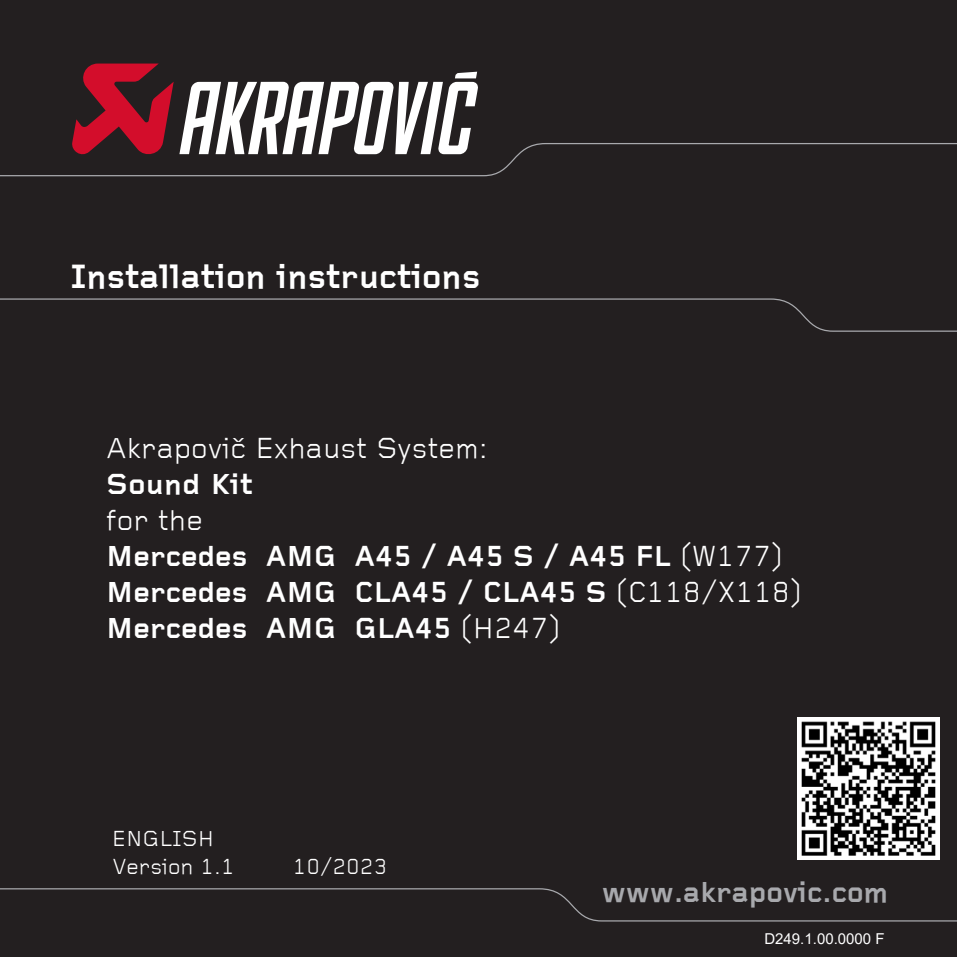
<style>
.page{position:relative;width:957px;height:957px;background:#231f20}
.page>*{position:absolute;margin:0;border:0;box-sizing:border-box;transform-origin:0 0}
.t1{font:700 35px "Foundry Gridnik";color:#fff}
.t2{font:700 30px "Foundry Gridnik";color:#fff}
.t3{font:30px "Foundry Gridnik";color:#fff}
.t4{font:700 30px "Foundry Gridnik";color:#a8a9ad}
.Foundry_10pt_Regular{font:22.5px "Foundry Gridnik";color:#fff}
.body_txt_bold{font:15px "Arial";color:#fff}
.s1{font-weight:400}
</style>
<div class="page">
<svg style="left:0;top:888px;width:957px;height:34px"></svg>
<svg style="left:0;top:298px;width:957px;height:34px"></svg>
<svg style="left:0;top:64px;width:957px;height:113px"></svg>
<img style="left:797px;top:717px;width:142px;height:142px">
<p class="t1" style="left:71px;top:257px;width:411px">Installation instructions</p>
<p class="t3" style="left:106px;top:432px;width:383px">Akrapovič Exhaust System:</p>
<p class="t2" style="left:106px;top:467px;width:148px">Sound Kit</p>
<p class="t3" style="left:106px;top:504px;width:98px">for the</p>
<p class="t2" style="left:106px;top:539px;width:678px">Mercedes AMG A45 / A45 S / A45 FL <span class="s1">(W177)</span></p>
<p class="t2" style="left:106px;top:575px;width:697px">Mercedes AMG CLA45 / CLA45 S <span class="s1">(C118/X118)</span></p>
<p class="t2" style="left:106px;top:611px;width:456px">Mercedes AMG GLA45 <span class="s1">(H247)</span></p>
<p class="Foundry_10pt_Regular" style="left:112px;top:826px;width:104px">ENGLISH</p>
<p class="Foundry_10pt_Regular" style="left:113px;top:855px;width:123px">Version 1.1</p>
<p class="Foundry_10pt_Regular" style="left:293px;top:855px;width:96px">10/2023</p>
<p class="t4" style="left:601px;top:875px;width:288px">www.akrapovic.com</p>
<p class="body_txt_bold" style="left:764px;top:928px;width:122px">D249.1.00.0000 F</p>
</div>
